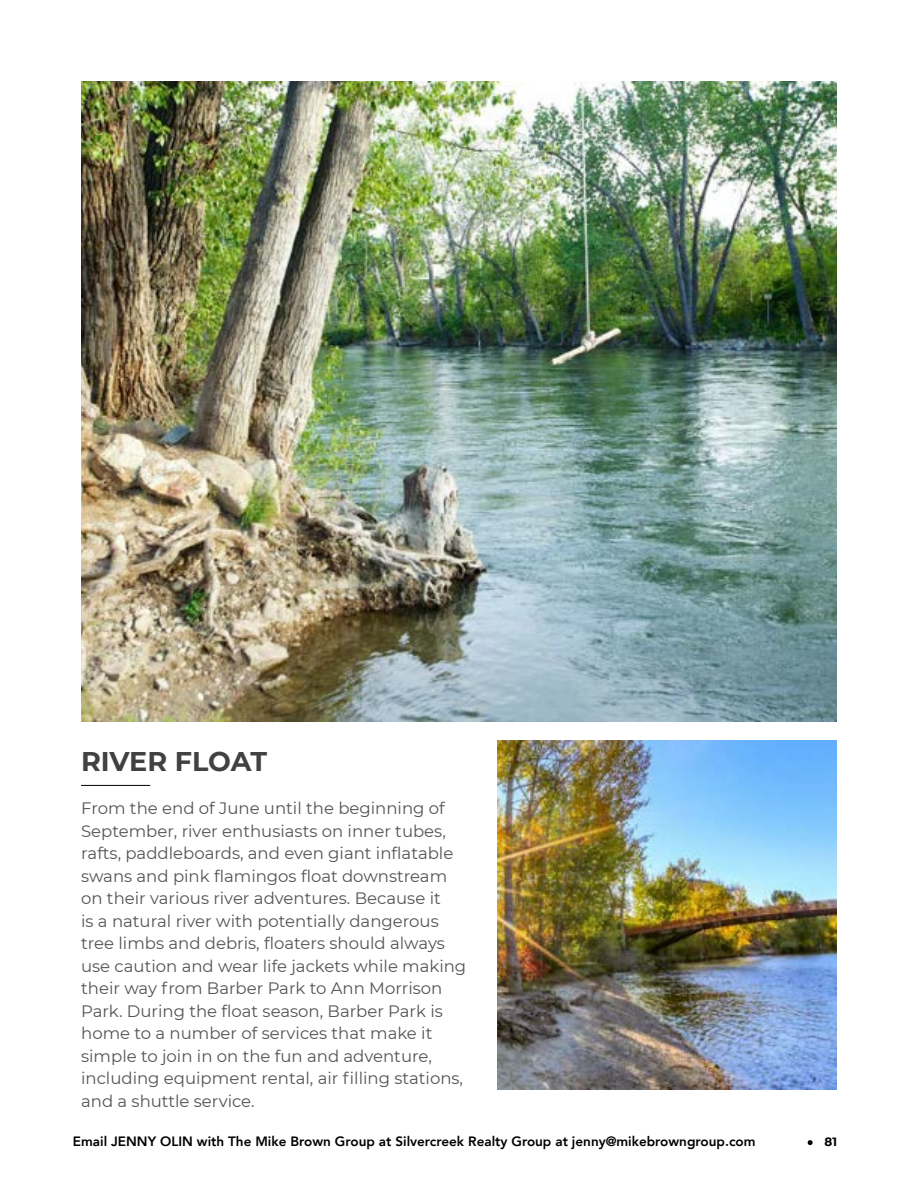
<style>
.page{position:relative;width:918px;height:1188px;background:#fff}
.page>*{position:absolute;margin:0;border:0;box-sizing:border-box;transform-origin:0 0}
.t1{font:700 27px "Montserrat";letter-spacing:-.005em;color:#414142}
.t2{font:16.5px/22.5px "Montserrat";color:#545456}
.t3{font:800 13.5px "Avenir";color:#000}
.t4{font:700 12px "Montserrat";color:#000}
.s1{font-weight:400}
</style>
<div class="page">
<img style="left:81px;top:81px;width:756px;height:641px">
<img style="left:498px;top:740px;width:339px;height:350px">
<hr style="left:81px;top:785px;width:69px;height:1px;background:#000">
<svg style="left:808px;top:1140px;width:5px;height:5px"></svg>
<h1 class="t1" style="left:81px;top:742px;width:188px">RIVER FLOAT</h1>
<p class="t2" style="left:81px;top:797px;width:387px">From the end of June until the beginning of September, river enthusiasts on inner tubes, rafts, paddleboards, and even giant inflatable swans and pink flamingos float downstream on their various river adventures. Because it<br>is a natural river with potentially dangerous tree limbs and debris, floaters should always use caution and wear life jackets while making their way from Barber Park to Ann Morrison Park. During the float season, Barber Park is home to a number of services that make it simple to join in on the fun and adventure, including equipment rental, air filling stations, and a shuttle service.</p>
<p class="t3" style="left:73px;top:1131px;width:684px">Email JENNY OLIN with The Mike Brown Group at Silvercreek Realty Group at jenny@mikebrowngroup.com</p>
<p class="t4" style="left:496px;top:1133px;width:301px"><span class="s1">Email Eva Steinwald at</span> eva@steinwaldgroup.com</p>
<p class="t4" style="left:825px;top:1133px;width:14px">81</p>
</div>
